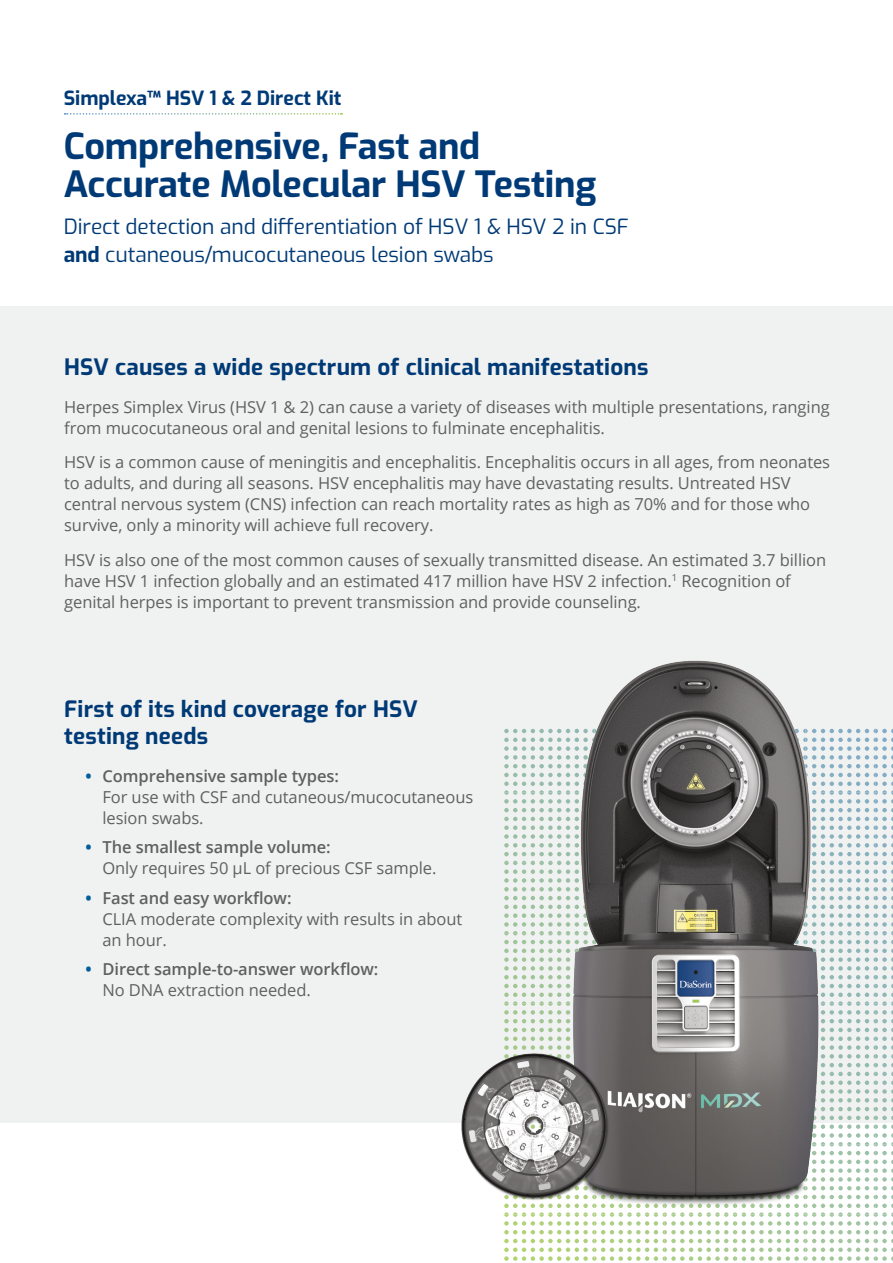
<style>
.page{position:relative;width:893px;height:1263px;background:#fff}
.page>*{position:absolute;margin:0;border:0;box-sizing:border-box;transform-origin:0 0}
.titolo_scheda_int_2{font:700 36px/37.5px "Exo";letter-spacing:-.005em;color:#003a76}
.titolo_blu_bandierat{font:700 22.5px/27px "Exo";letter-spacing:.01em;color:#003a76}
.titolo_scheda_int_3{font:21px/28.5px "Exo";letter-spacing:-.005em;color:#003a76}
.titolo_scheda_int_1{font:700 19.5px "Exo";color:#003a76}
.testo_normale{font:16.5px/21px "Open Sans";letter-spacing:-.005em;color:#5f6160}
.t1{font:600 16.5px/21px "Open Sans";letter-spacing:-.005em;color:#5f6160}
.s1{font-weight:700}
.s2{font-weight:700;color:#005e9d}
.s3{font-weight:600}
.s4{font-weight:400}
</style>
<div class="page">
<div style="left:0;top:306px;width:893px;height:817px;background:#f0f1f1"></div>
<svg style="left:65px;top:113px;width:277px;height:2px"></svg>
<img style="left:504px;top:660px;width:389px;height:601px">
<img style="left:461px;top:1043px;width:155px;height:165px">
<p class="titolo_scheda_int_1" style="left:64px;top:83px;width:279px">Simplexa™ HSV 1 &amp; 2 Direct Kit</p>
<p class="titolo_scheda_int_2" style="left:64px;top:125px;width:534px">Comprehensive, Fast and<br>Accurate Molecular HSV Testing</p>
<p class="titolo_scheda_int_3" style="left:64px;top:211px;width:566px">Direct detection and differentiation of HSV 1 &amp; HSV 2 in CSF <span class="s1">and</span> cutaneous/mucocutaneous lesion swabs</p>
<p class="titolo_blu_bandierat" style="left:64px;top:352px;width:586px">HSV causes a wide spectrum of clinical manifestations</p>
<p class="testo_normale" style="left:64px;top:396px;width:767px">Herpes Simplex Virus (HSV 1 &amp; 2) can cause a variety of diseases with multiple presentations, ranging from mucocutaneous oral and genital lesions to fulminate encephalitis.</p>
<p class="testo_normale" style="left:64px;top:451px;width:767px">HSV is a common cause of meningitis and encephalitis. Encephalitis occurs in all ages, from neonates to adults, and during all seasons. HSV encephalitis may have devastating results. Untreated HSV central nervous system (CNS) infection can reach mortality rates as high as 70% and for those who survive, only a minority will achieve full recovery.</p>
<p class="testo_normale" style="left:64px;top:549px;width:764px">HSV is also one of the most common causes of sexually transmitted disease. An estimated 3.7 billion have HSV 1 infection globally and an estimated 417 million have HSV 2 infection.<sup>1</sup> Recognition of genital herpes is important to prevent transmission and provide counseling.</p>
<p class="titolo_blu_bandierat" style="left:64px;top:694px;width:355px">First of its kind coverage for HSV testing needs</p>
<p class="testo_normale" style="left:102px;top:765px;width:372px;text-indent:-17px"><span class="s2">•</span> <span class="s3">Comprehensive sample types:<br></span>For use with CSF and cutaneous/mucocutaneous lesion swabs.</p>
<p class="testo_normale" style="left:102px;top:836px;width:335px;text-indent:-17px"><span class="s2">•</span> <span class="s3">The smallest sample volume:<br></span>Only requires 50 μL of precious CSF sample.</p>
<p class="testo_normale" style="left:102px;top:887px;width:361px;text-indent:-17px"><span class="s2">•</span> <span class="s3">Fast and easy workflow:<br></span>CLIA moderate complexity with results in about an hour.</p>
<p class="t1" style="left:102px;top:958px;width:277px;text-indent:-17px"><span class="s2">•</span> Direct sample-to-answer workflow:<br><span class="s4">No DNA extraction needed.</span></p>
</div>
